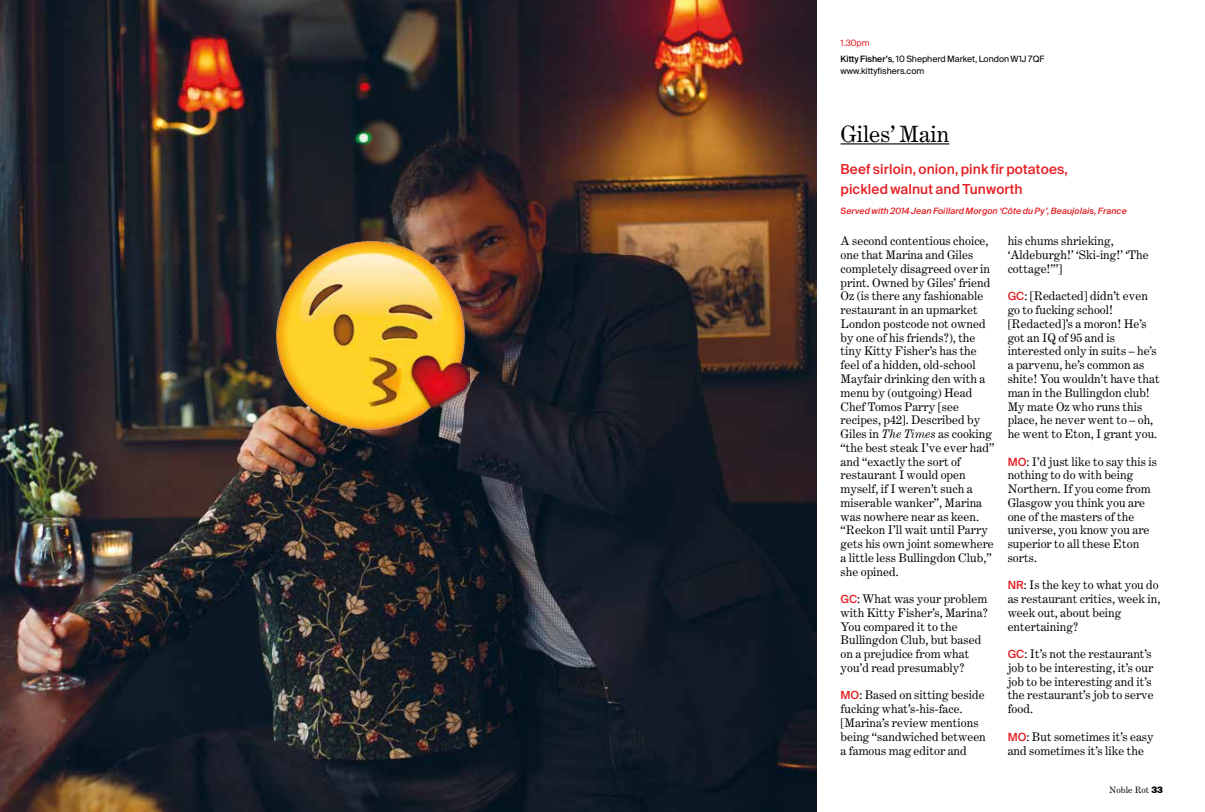
<style>
.page{position:relative;width:1205px;height:812px;background:#fff}
.page>*{position:absolute;margin:0;border:0;box-sizing:border-box;transform-origin:0 0}
.t1{font:22.5px "Century Expanded";color:#000}
.t2{font:500 13.75px/20px "Suisse Intl";letter-spacing:.01em;color:#e51f23}
.t3{font:11.88px/13.8px "Century Expanded";color:#000}
.t4{font:8.75px/16px "Suisse Intl";color:#000}
.t5{font:italic 500 8.75px "Suisse Intl";letter-spacing:.01em;color:#e51f23}
.t6{font:8.75px "Century Expanded";color:#000}
.s1{color:#e51f23}
.s2{font-weight:500}
.s3{font-style:italic}
.s4{font-family:"Suisse Intl";font-weight:500;font-size:11.25px;color:#e51f23}
.s5{font-family:"Suisse Intl";font-weight:900}
</style>
<div class="page">
<hr style="left:840px;top:143px;width:109px;height:1px;background:#000">
<img style="left:0;top:0;width:816px;height:811px">
<img style="left:276px;top:238px;width:194px;height:193px">
<p class="t4" style="left:840px;top:35px;width:205px"><span class="s1">1.30pm<br></span><span class="s2">Kitty Fisher’s</span>, 10 Shepherd Market, London W1J 7QF</p>
<p class="t4" style="left:840px;top:63px;width:85px">www.kittyfishers.com</p>
<h1 class="t1" style="left:840px;top:120px;width:110px">Giles’ Main</h1>
<p class="t2" style="left:840px;top:159px;width:229px">Beef sirloin, onion, pink fir potatoes, pickled walnut and Tunworth</p>
<p class="t5" style="left:840px;top:205px;width:288px">Served with 2014 Jean Foillard Morgon ‘Côte du Py’, Beaujolais, France</p>
<p class="t3" style="left:840px;top:234px;width:155px">A second contentious choice, one that Marina and Giles completely disagreed over in print. Owned by Giles’ friend<br>Oz (is there any fashionable restaurant in an upmarket<br>London postcode not owned by one of his friends?), the tiny Kitty Fisher’s has the feel of a hidden, old-school<br>Mayfair drinking den with a menu by (outgoing) Head<br>Chef Tomos Parry [see recipes, p42]. Described by<br>Giles in <span class="s3">The Times</span> as cooking “the best steak I’ve ever had” and “exactly the sort of restaurant I would open myself, if I weren’t such a miserable wanker”, Marina was nowhere near as keen. “Reckon I’ll wait until Parry gets his own joint somewhere a little less Bullingdon Club,” she opined.</p>
<p class="t3" style="left:840px;top:591px;width:149px"><span class="s4">GC</span>: What was your problem with Kitty Fisher’s, Marina?<br>You compared it to the<br>Bullingdon Club, but based on a prejudice from what you’d read presumably?</p>
<p class="t3" style="left:840px;top:688px;width:147px"><span class="s4">MO</span>: Based on sitting beside fucking what’s-his-face. [Marina’s review mentions being “sandwiched between a famous mag editor and</p>
<p class="t3" style="left:1007px;top:234px;width:142px">his chums shrieking, ‘Aldeburgh!’ ‘Ski-ing!’ ‘The cottage!’”]</p>
<p class="t3" style="left:1007px;top:289px;width:153px"><span class="s4">GC</span>: [Redacted] didn’t even go to fucking school! [Redacted]’s a moron! He’s got an IQ of 95 and is interested only in suits – he’s a parvenu, he’s common as shite! You wouldn’t have that man in the Bullingdon club!<br>My mate Oz who runs this place, he never went to – oh, he went to Eton, I grant you.</p>
<p class="t3" style="left:1007px;top:454px;width:151px"><span class="s4">MO</span>: I’d just like to say this is nothing to do with being<br>Northern. If you come from<br>Glasgow you think you are one of the masters of the universe, you know you are superior to all these Eton sorts.</p>
<p class="t3" style="left:1007px;top:578px;width:154px"><span class="s4">NR</span>: Is the key to what you do as restaurant critics, week in, week out, about being entertaining?</p>
<p class="t3" style="left:1007px;top:646px;width:148px"><span class="s4">GC</span>: It’s not the restaurant’s job to be interesting, it’s our job to be interesting and it’s the restaurant’s job to serve food.</p>
<p class="t3" style="left:1007px;top:729px;width:148px"><span class="s4">MO</span>: But sometimes it’s easy and sometimes it’s like the</p>
<p class="t6" style="left:1109px;top:784px;width:55px">Noble Rot <span class="s5">33</span></p>
</div>
